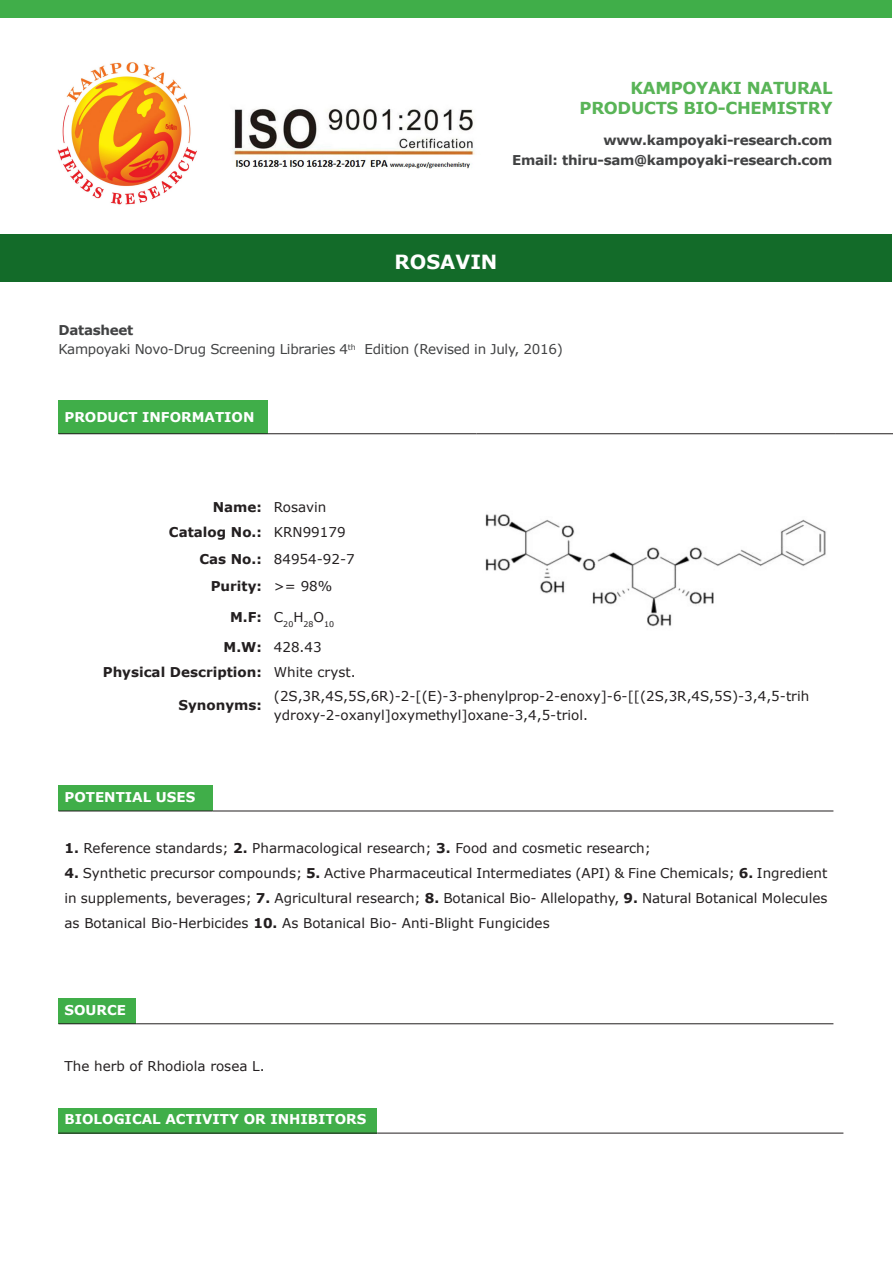
<style>
.page{position:relative;width:893px;height:1263px;background:#fff}
.page>*{position:absolute;margin:0;border:0;box-sizing:border-box;transform-origin:0 0}
.t1{font:700 19.5px "Verdana";color:#fff}
.t2{font:700 16.5px "Verdana";letter-spacing:-.02em;color:#59b457}
.t3{font:13.5px/25.2px "Verdana";color:#231f20}
.t4{font:700 13.5px "Verdana";letter-spacing:-.02em;color:#414243}
.t5{font:700 13.5px "Verdana";color:#fff}
.t6{font:700 13.5px "Verdana";color:#231f20}
.t7{font:13.5px "Verdana";letter-spacing:-.02em;color:#414243}
.t8{font:7.8px "Verdana";color:#231f20}
.s1{font-weight:700}
</style>
<div class="page">
<img style="left:232px;top:108px;width:243px;height:61px">
<img style="left:57px;top:62px;width:140px;height:143px">
<div style="left:0;top:0;width:892px;height:17px;background:#40ae49"></div>
<div style="left:1px;top:235px;width:891px;height:47px;background:#136b29"></div>
<div style="left:58px;top:400px;width:210px;height:34px;background:#40ae49"></div>
<hr style="left:58px;top:433px;width:210px;height:1px;background:#231f20">
<hr style="left:268px;top:433px;width:208px;height:1px;background:#231f20">
<hr style="left:476px;top:433px;width:359px;height:1px;background:#231f20">
<hr style="left:835px;top:433px;width:58px;height:1px;background:#231f20">
<img style="left:485px;top:514px;width:341px;height:113px">
<div style="left:58px;top:786px;width:155px;height:25px;background:#40ae49"></div>
<hr style="left:58px;top:811px;width:155px;height:1px;background:#231f20">
<hr style="left:213px;top:811px;width:620px;height:1px;background:#231f20">
<div style="left:58px;top:999px;width:78px;height:25px;background:#40ae49"></div>
<hr style="left:58px;top:1023px;width:78px;height:1px;background:#231f20">
<hr style="left:136px;top:1023px;width:697px;height:1px;background:#231f20">
<div style="left:58px;top:1108px;width:319px;height:25px;background:#40ae49"></div>
<hr style="left:58px;top:1133px;width:319px;height:1px;background:#231f20">
<hr style="left:377px;top:1133px;width:466px;height:1px;background:#231f20">
<p class="t2" style="left:631px;top:78px;width:203px">KAMPOYAKI NATURAL</p>
<p class="t2" style="left:580px;top:97px;width:254px">PRODUCTS BIO-CHEMISTRY</p>
<p class="t4" style="left:603px;top:132px;width:231px">www.kampoyaki-research.com</p>
<p class="t4" style="left:512px;top:151px;width:322px">Email: thiru-sam@kampoyaki-research.com</p>
<p class="t1" style="left:395px;top:249px;width:104px">ROSAVIN</p>
<p class="t4" style="left:58px;top:321px;width:76px">Datasheet</p>
<p class="t7" style="left:58px;top:341px;width:506px">Kampoyaki Novo-Drug Screening Libraries 4<sup>th</sup> Edition (Revised in July, 2016)</p>
<p class="t5" style="left:64px;top:409px;width:192px">PRODUCT INFORMATION</p>
<p class="t6" style="left:213px;top:498px;width:51px">Name:</p>
<p class="t3" style="left:274px;top:494px;width:54px">Rosavin</p>
<p class="t6" style="left:169px;top:523px;width:94px">Catalog No.:</p>
<p class="t3" style="left:274px;top:520px;width:73px">KRN99179</p>
<p class="t6" style="left:199px;top:550px;width:64px">Cas No.:</p>
<p class="t3" style="left:274px;top:546px;width:82px">84954-92-7</p>
<p class="t6" style="left:211px;top:577px;width:53px">Purity:</p>
<p class="t3" style="left:274px;top:574px;width:60px">&gt;= 98%</p>
<p class="t6" style="left:230px;top:608px;width:33px">M.F:</p>
<p class="t8" style="left:274px;top:619px;width:62px"><sup>C</sup>20<sup>H</sup>28<sup>O</sup>10</p>
<p class="t6" style="left:224px;top:639px;width:40px">M.W:</p>
<p class="t3" style="left:274px;top:635px;width:49px">428.43</p>
<p class="t6" style="left:103px;top:663px;width:161px">Physical Description:</p>
<p class="t3" style="left:274px;top:660px;width:83px">White cryst.</p>
<p class="t6" style="left:178px;top:697px;width:85px">Synonyms:</p>
<p class="t3" style="left:274px;top:686px;width:537px;line-height:19.2px">(2S,3R,4S,5S,6R)-2-[(E)-3-phenylprop-2-enoxy]-6-[[(2S,3R,4S,5S)-3,4,5-trih ydroxy-2-oxanyl]oxymethyl]oxane-3,4,5-triol.</p>
<p class="t5" style="left:64px;top:788px;width:132px">POTENTIAL USES</p>
<p class="t3" style="left:64px;top:835px;width:588px"><span class="s1">1.</span> Reference standards; <span class="s1">2.</span> Pharmacological research; <span class="s1">3.</span> Food and cosmetic research;</p>
<p class="t3" style="left:64px;top:861px;width:764px;text-align:justify"><span class="s1">4.</span> Synthetic precursor compounds; <span class="s1">5.</span> Active Pharmaceutical Intermediates (API) &amp; Fine Chemicals; <span class="s1">6.</span> Ingredient in supplements, beverages; <span class="s1">7.</span> Agricultural research; <span class="s1">8.</span> Botanical Bio- Allelopathy, <span class="s1">9.</span> Natural Botanical Molecules as Botanical Bio-Herbicides <span class="s1">10.</span> As Botanical Bio- Anti-Blight Fungicides</p>
<p class="t5" style="left:64px;top:1001px;width:63px">SOURCE</p>
<p class="t3" style="left:64px;top:1053px;width:202px">The herb of Rhodiola rosea L.</p>
<p class="t5" style="left:64px;top:1111px;width:303px">BIOLOGICAL ACTIVITY OR INHIBITORS</p>
</div>
